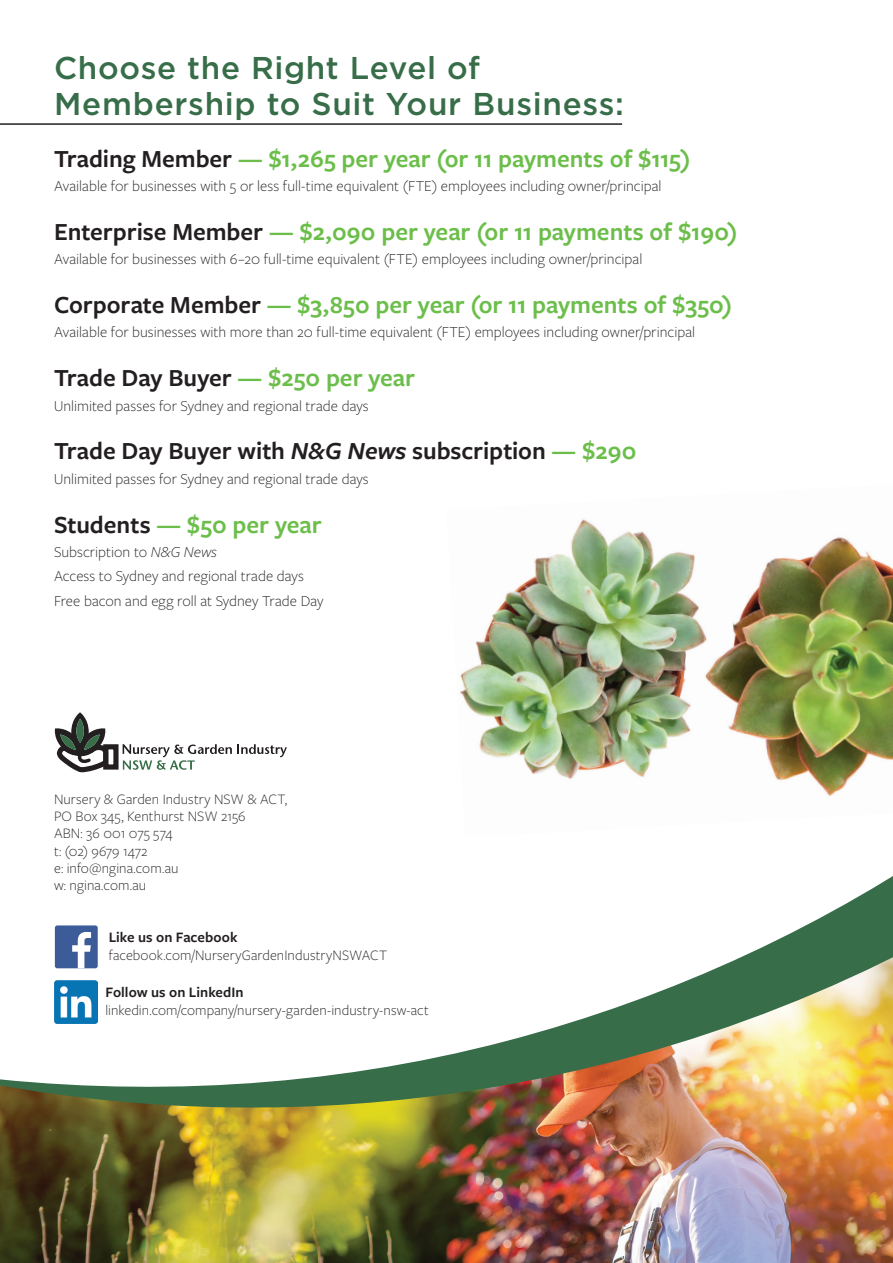
<style>
.page{position:relative;width:893px;height:1263px;background:#fff}
.page>*{position:absolute;margin:0;border:0;box-sizing:border-box;transform-origin:0 0}
.t1{font:500 31.5px/36px "Gotham";letter-spacing:.02em;color:#376d48}
.t2{font:600 25.5px "Freight Sans Pro";color:#6cbe4b}
.t3{font:600 25.5px "Freight Sans Pro";color:#231f20}
.t4{font:300 15.75px/24.5px "Freight Sans Pro";color:#231f20}
.t5{font:300 15px/17.2px "Freight Sans Pro";letter-spacing:.005em;color:#231f20}
.t6{font:600 15px "Freight Sans Pro";letter-spacing:.005em;color:#231f20}
.s1{color:#231f20}
.s2{color:#6cbe4b}
.s3{font-style:italic}
</style>
<div class="page">
<img style="left:460px;top:519px;width:433px;height:278px">
<hr style="left:0;top:123px;width:622px;height:2px;background:#231f20">
<svg style="left:123px;top:744px;width:164px;height:26px"></svg>
<div style="left:103px;top:744px;width:16px;height:26px;border:5px solid #231f20"></div>
<svg style="left:55px;top:712px;width:53px;height:60px"></svg>
<img style="left:0;top:1117px;width:893px;height:146px">
<img style="left:0;top:876px;width:893px;height:241px">
<h1 class="t1" style="left:54px;top:50px;width:571px">Choose the Right Level of<br>Membership to Suit Your Business:</h1>
<h2 class="t2" style="left:54px;top:141px;width:638px"><span class="s1">Trading Member</span> — $1,265 per year (or 11 payments of $115)</h2>
<p class="t4" style="left:54px;top:173px;width:609px">Available for businesses with 5 or less full-time equivalent (FTE) employees including owner/principal</p>
<h2 class="t2" style="left:54px;top:214px;width:685px"><span class="s1">Enterprise Member</span> — $2,090 per year (or 11 payments of $190)</h2>
<p class="t4" style="left:54px;top:246px;width:590px">Available for businesses with 6–20 full-time equivalent (FTE) employees including owner/principal</p>
<h2 class="t2" style="left:54px;top:287px;width:680px"><span class="s1">Corporate Member</span> — $3,850 per year (or 11 payments of $350)</h2>
<p class="t4" style="left:54px;top:319px;width:643px">Available for businesses with more than 20 full-time equivalent (FTE) employees including owner/principal</p>
<h2 class="t3" style="left:54px;top:361px;width:363px">Trade Day Buyer <span class="s2">— $250 per year</span></h2>
<p class="t4" style="left:54px;top:393px;width:316px">Unlimited passes for Sydney and regional trade days</p>
<h2 class="t3" style="left:54px;top:434px;width:584px">Trade Day Buyer with <span class="s3">N&amp;G News</span> subscription <span class="s2">— $290</span></h2>
<p class="t4" style="left:54px;top:466px;width:316px">Unlimited passes for Sydney and regional trade days</p>
<h2 class="t2" style="left:54px;top:507px;width:269px"><span class="s1">Students</span> — $50 per year</h2>
<p class="t4" style="left:54px;top:539px;width:271px">Subscription to <span class="s3">N&amp;G News<br></span>Access to Sydney and regional trade days<br>Free bacon and egg roll at Sydney Trade Day</p>
<p class="t5" style="left:54px;top:790px;width:234px">Nursery &amp; Garden Industry NSW &amp; ACT,<br>PO Box 345, Kenthurst NSW 2156<br>ABN: 36 001 075 574<br>t: (02) 9679 1472<br>e: info@ngina.com.au<br>w: ngina.com.au</p>
<p class="t6" style="left:109px;top:927px;width:130px">Like us on Facebook</p>
<p class="t5" style="left:109px;top:946px;width:280px">facebook.com/NurseryGardenIndustryNSWACT</p>
<p class="t6" style="left:105px;top:982px;width:140px">Follow us on LinkedIn</p>
<p class="t5" style="left:105px;top:1001px;width:325px">linkedin.com/company/nursery-garden-industry-nsw-act</p>
</div>
